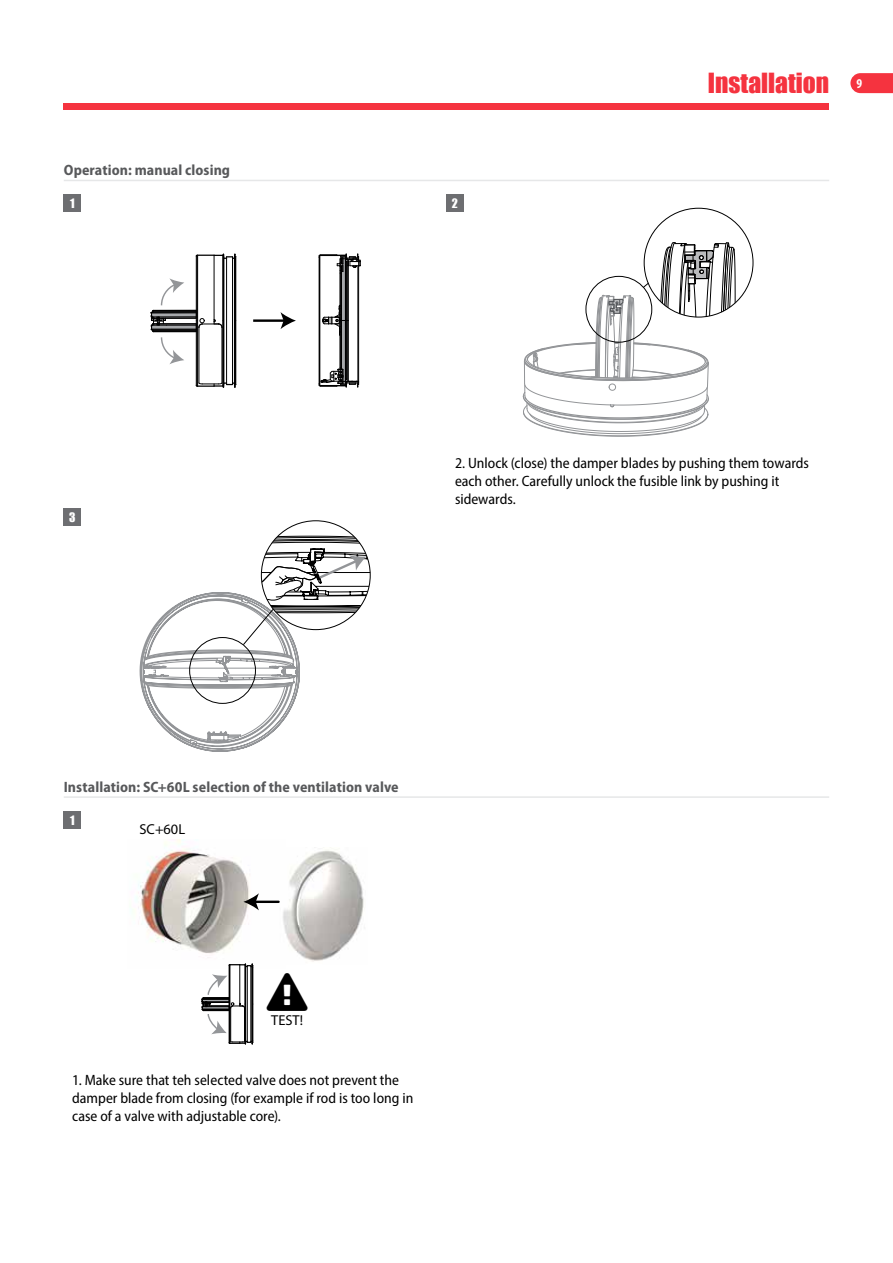
<style>
.page{position:relative;width:893px;height:1263px;background:#fff}
.page>*{position:absolute;margin:0;border:0;box-sizing:border-box;transform-origin:0 0}
.t1{font:25.5px "Impact";color:#f5333f}
.t2{font:semi-condensed 15px/18px "Myriad Pro";color:#000}
.t3{font:700 semi-condensed 15px "Myriad Pro";letter-spacing:.005em;color:#58595b}
.t4{font:14.4px "Myriad Pro";color:#010101}
.t5{font:700 condensed 13.5px "Myriad Pro";color:#fff}
.t6{font:12px "Impact";color:#fff}
</style>
<div class="page">
<div style="left:64px;top:103px;width:765px;height:6px;background:#f5333f"></div>
<svg style="left:850px;top:73px;width:43px;height:20px"></svg>
<hr style="left:64px;top:180px;width:765px;height:1px;background:#e6e7e8">
<hr style="left:64px;top:796px;width:765px;height:2px;background:#e6e7e8">
<hr style="left:196px;top:321px;width:1px;height:64px;background:#010101">
<hr style="left:196px;top:256px;width:1px;height:65px;background:#010101">
<hr style="left:235px;top:254px;width:1px;height:133px;background:#010101">
<hr style="left:234px;top:254px;width:1px;height:133px;background:#010101">
<hr style="left:222px;top:327px;width:1px;height:56px;background:#010101">
<hr style="left:199px;top:327px;width:1px;height:56px;background:#010101">
<hr style="left:214px;top:255px;width:1px;height:69px;background:#010101">
<hr style="left:232px;top:257px;width:1px;height:127px;background:#010101">
<hr style="left:226px;top:257px;width:1px;height:127px;background:#010101">
<svg style="left:195px;top:254px;width:42px;height:7px"></svg>
<svg style="left:195px;top:380px;width:42px;height:8px"></svg>
<hr style="left:223px;top:255px;width:1px;height:66px;background:#010101">
<hr style="left:223px;top:321px;width:1px;height:65px;background:#010101">
<hr style="left:197px;top:255px;width:1px;height:66px;background:#010101">
<hr style="left:197px;top:321px;width:1px;height:65px;background:#010101">
<hr style="left:319px;top:257px;width:1px;height:127px;background:#010101">
<hr style="left:358px;top:266px;width:1px;height:116px;background:#010101">
<hr style="left:348px;top:260px;width:1px;height:60px;background:#010101">
<hr style="left:348px;top:320px;width:1px;height:61px;background:#010101">
<svg style="left:319px;top:254px;width:42px;height:20px"></svg>
<hr style="left:357px;top:266px;width:1px;height:115px;background:#010101">
<hr style="left:320px;top:256px;width:1px;height:129px;background:#010101">
<svg style="left:322px;top:305px;width:18px;height:31px"></svg>
<svg style="left:319px;top:368px;width:40px;height:20px"></svg>
<svg style="left:342px;top:261px;width:4px;height:119px"></svg>
<div style="left:340px;top:259px;width:8px;height:123px;border:1px solid #010101"></div>
<svg style="left:150px;top:278px;width:73px;height:86px"></svg>
<hr style="left:253px;top:319px;width:32px;height:3px;background:#000">
<svg style="left:281px;top:312px;width:15px;height:17px"></svg>
<svg style="left:523px;top:222px;width:213px;height:215px"></svg>
<svg style="left:139px;top:521px;width:231px;height:231px"></svg>
<img style="left:136px;top:839px;width:136px;height:119px">
<img style="left:272px;top:850px;width:92px;height:112px">
<svg style="left:201px;top:963px;width:53px;height:81px"></svg>
<hr style="left:254px;top:901px;width:25px;height:2px;background:#000">
<svg style="left:243px;top:893px;width:16px;height:17px"></svg>
<div style="left:64px;top:195px;width:17px;height:17px;background:#6d6e71"></div>
<div style="left:446px;top:195px;width:17px;height:17px;background:#6d6e71"></div>
<div style="left:64px;top:508px;width:17px;height:17px;background:#6d6e71"></div>
<div style="left:64px;top:811px;width:17px;height:17px;background:#6d6e71"></div>
<p class="t3" style="left:64px;top:162px;width:168px">Operation: manual closing</p>
<p class="t6" style="left:70px;top:194px;width:6px">1</p>
<p class="t6" style="left:452px;top:194px;width:8px">2</p>
<h1 class="t1" style="left:708px;top:63px;width:123px">Installation</h1>
<p class="t5" style="left:856px;top:75px;width:7px">9</p>
<p class="t6" style="left:69px;top:507px;width:8px">3</p>
<p class="t2" style="left:455px;top:454px;width:355px">2. Unlock (close) the damper blades by pushing them towards each other. Carefully unlock the fusible link by pushing it sidewards.</p>
<p class="t3" style="left:64px;top:779px;width:336px">Installation: SC+60L selection of the ventilation valve</p>
<p class="t4" style="left:140px;top:820px;width:47px">SC+60L</p>
<p class="t6" style="left:70px;top:810px;width:6px">1</p>
<p class="t4" style="left:271px;top:1011px;width:33px">TEST!</p>
<p class="t2" style="left:72px;top:1070px;width:343px">1. Make sure that teh selected valve does not prevent the damper blade from closing (for example if rod is too long in case of a valve with adjustable core).</p>
</div>
